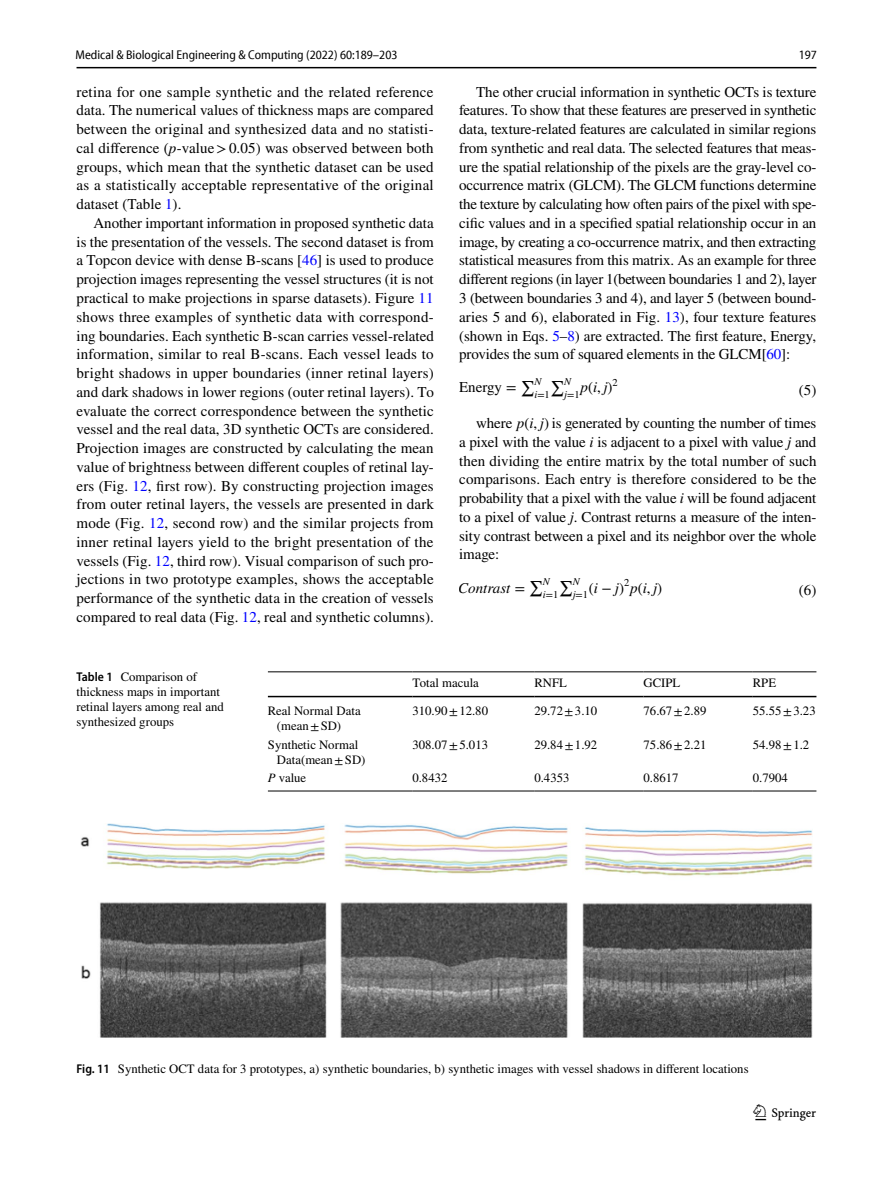
<style>
.page{position:relative;width:893px;height:1187px;background:#fff}
.page>*{position:absolute;margin:0;border:0;box-sizing:border-box;transform-origin:0 0}
.t1{font:22.5px "Springnew Regular 3";color:#000}
.t2{font:15px/18.8px "STIX";letter-spacing:-.005em;color:#000;text-align:justify}
.t3{font:15px "STIX Math Regular 11";color:#000}
.t4{font:15px "STIX General Italic 17";color:#000}
.t5{font:15px "STIX General Italic 15";color:#000}
.t6{font:15px "STIX General Regular 19";color:#000}
.t7{font:15px "STIX Math Extensions Regular 6";color:#000}
.t8{font:15px "STIX Math Extensions Regular 5";color:#000}
.t9{font:12.75px/15px "STIX";color:#000}
.t10{font:semi-condensed 12.75px "Myriad Pro Unic";color:#000}
.t11{font:10.5px "STIX General Italic 17";color:#000}
.t12{font:10.5px "STIX General Italic 15";color:#000}
.s1{font-style:italic}
.s2{color:#00f}
.s3{font-family:"STIX Math Regular 13"}
.s4{font-family:"STIX General Regular 19"}
.s5{font-family:"STIX General Italic 16"}
.s6{font-family:"STIX Math Regular 12"}
.s7{font-family:"STIX General Regular 18"}
.s8{font-family:"STIX General Italic 15"}
.s9{font-family:"STIX General Regular 17"}
.s10{font-family:"STIX Math Regular 11"}
.s11{font-family:"Myriad Pro";font-weight:600;font-stretch:semi-condensed}
</style>
<div class="page">
<hr style="left:77px;top:67px;width:739px;height:1px;background:#000">
<hr style="left:268px;top:671px;width:144px;height:1px;background:#000">
<hr style="left:268px;top:695px;width:144px;height:2px;background:#000">
<hr style="left:412px;top:671px;width:122px;height:1px;background:#000">
<hr style="left:412px;top:695px;width:122px;height:2px;background:#000">
<hr style="left:534px;top:671px;width:110px;height:1px;background:#000">
<hr style="left:534px;top:695px;width:110px;height:2px;background:#000">
<hr style="left:644px;top:671px;width:109px;height:1px;background:#000">
<hr style="left:644px;top:695px;width:109px;height:2px;background:#000">
<hr style="left:753px;top:671px;width:63px;height:1px;background:#000">
<hr style="left:753px;top:695px;width:63px;height:2px;background:#000">
<hr style="left:268px;top:790px;width:144px;height:1px;background:#000">
<hr style="left:412px;top:790px;width:122px;height:1px;background:#000">
<hr style="left:534px;top:790px;width:110px;height:1px;background:#000">
<hr style="left:644px;top:790px;width:109px;height:1px;background:#000">
<hr style="left:753px;top:790px;width:63px;height:1px;background:#000">
<img style="left:81px;top:823px;width:731px;height:214px">
<p class="t10" style="left:76px;top:50px;width:323px">Medical &amp; Biological Engineering &amp; Computing (2022) 60:189–203</p>
<p class="t10" style="left:799px;top:50px;width:20px">197</p>
<p class="t2" style="left:77px;top:83px;width:359px">retina for one sample synthetic and the related reference data. The numerical values of thickness maps are compared between the original and synthesized data and no statisti&shy;cal difference (<span class="s1">p</span>-value&gt;0.05) was observed between both groups, which mean that the synthetic dataset can be used as a statistically acceptable representative of the original dataset (Table <span class="s2">1</span>).</p>
<p class="t2" style="left:77px;top:214px;width:359px;text-indent:17px">Another important information in proposed synthetic data is the presentation of the vessels. The second dataset is from a Topcon device with dense B-scans [<span class="s2">46</span>] is used to produce projection images representing the vessel structures (it is not practical to make projections in sparse datasets). Figure <span class="s2">11 </span>shows three examples of synthetic data with correspond&shy;ing boundaries. Each synthetic B-scan carries vessel-related information, similar to real B-scans. Each vessel leads to bright shadows in upper boundaries (inner retinal layers) and dark shadows in lower regions (outer retinal layers). To evaluate the correct correspondence between the synthetic vessel and the real data, 3D synthetic OCTs are considered.<br>Projection images are constructed by calculating the mean value of brightness between different couples of retinal lay&shy;ers (Fig. <span class="s2">12</span>, first row). By constructing projection images from outer retinal layers, the vessels are presented in dark mode (Fig. <span class="s2">12</span>, second row) and the similar projects from inner retinal layers yield to the bright presentation of the vessels (Fig. <span class="s2">12</span>, third row). Visual comparison of such pro&shy;jections in two prototype examples, shows the acceptable performance of the synthetic data in the creation of vessels compared to real data (Fig. <span class="s2">12</span>, real and synthetic columns).</p>
<p class="t2" style="left:459px;top:83px;width:359px;text-indent:17px">The other crucial information in synthetic OCTs is texture features. To show that these features are preserved in synthetic data, texture-related features are calculated in similar regions from synthetic and real data. The selected features that meas&shy;ure the spatial relationship of the pixels are the gray-level co&shy;occurrence matrix (GLCM). The GLCM functions determine the texture by calculating how often pairs of the pixel with spe&shy;cific values and in a specified spatial relationship occur in an image, by creating a co-occurrence matrix, and then extracting statistical measures from this matrix. As an example for three different regions (in layer 1(between boundaries 1 and 2), layer 3 (between boundaries 3 and 4), and layer 5 (between bound&shy;aries 5 and 6), elaborated in Fig. <span class="s2">13</span>), four texture features (shown in Eqs. <span class="s2">5</span>–<span class="s2">8</span>) are extracted. The first feature, Energy, provides the sum of squared elements in the GLCM[<span class="s2">60</span>]:</p>
<p class="t7" style="left:521px;top:368px;width:22px">∑<sub>N</sub></p>
<p class="t7" style="left:551px;top:368px;width:22px">∑<sub>N</sub></p>
<p class="t4" style="left:564px;top:382px;width:55px"><sub>j</sub><sub>=</sub><sub>1</sub>p<span class="s3">(</span>i<span class="s4">,</span> j<span class="s3">)</span><sup>2</sup></p>
<p class="t6" style="left:459px;top:382px;width:59px">Energy <span class="s3">=</span></p>
<p class="t2" style="left:799px;top:381px;width:19px">(5)</p>
<p class="t11" style="left:534px;top:390px;width:17px">i<span class="s3">=</span><span class="s4">1</span></p>
<p class="t2" style="left:459px;top:414px;width:359px;text-indent:17px">where <span class="s5">p</span><span class="s6">(</span><span class="s5">i</span><span class="s7">,</span> <span class="s5">j</span><span class="s6">)</span> is generated by counting the number of times a pixel with the value <span class="s1">i</span> is adjacent to a pixel with value <span class="s1">j</span> and then dividing the entire matrix by the total number of such comparisons. Each entry is therefore considered to be the probability that a pixel with the value <span class="s1">i</span> will be found adjacent to a pixel of value <span class="s1">j</span>. Contrast returns a measure of the inten&shy;sity contrast between a pixel and its neighbor over the whole image:</p>
<p class="t8" style="left:529px;top:568px;width:22px">∑<sub>N</sub></p>
<p class="t8" style="left:559px;top:568px;width:22px">∑<sub>N</sub></p>
<p class="t3" style="left:573px;top:582px;width:91px"><sub>j</sub><sub>=</sub><sub>1</sub>(<span class="s8">i</span> − <span class="s8">j</span>)<sup>2</sup><span class="s8">p</span>(<span class="s8">i</span><span class="s9">,</span> <span class="s8">j</span>)</p>
<p class="t5" style="left:458px;top:582px;width:68px">Contrast <span class="s10">=</span></p>
<p class="t2" style="left:799px;top:581px;width:19px">(6)</p>
<p class="t12" style="left:543px;top:590px;width:17px">i<span class="s10">=</span><span class="s9">1</span></p>
<p class="t9" style="left:77px;top:670px;width:149px"><span class="s11">Table 1</span> Comparison of thickness maps in important retinal layers among real and synthesized groups</p>
<p class="t9" style="left:412px;top:675px;width:68px">Total macula</p>
<p class="t9" style="left:534px;top:675px;width:34px">RNFL</p>
<p class="t9" style="left:644px;top:675px;width:38px">GCIPL</p>
<p class="t9" style="left:753px;top:675px;width:25px">RPE</p>
<p class="t9" style="left:277px;top:704px;width:85px;text-indent:-9px">Real Normal Data (mean±SD)</p>
<p class="t9" style="left:412px;top:704px;width:77px">310.90±12.80</p>
<p class="t9" style="left:534px;top:704px;width:64px">29.72±3.10</p>
<p class="t9" style="left:644px;top:704px;width:64px">76.67±2.89</p>
<p class="t9" style="left:753px;top:704px;width:64px">55.55±3.23</p>
<p class="t9" style="left:277px;top:737px;width:90px;text-indent:-9px">Synthetic Normal<br>Data(mean±SD)</p>
<p class="t9" style="left:412px;top:737px;width:77px">308.07±5.013</p>
<p class="t9" style="left:534px;top:737px;width:64px">29.84±1.92</p>
<p class="t9" style="left:644px;top:737px;width:64px">75.86±2.21</p>
<p class="t9" style="left:753px;top:737px;width:58px">54.98±1.2</p>
<p class="t9" style="left:268px;top:771px;width:40px"><span class="s1">P</span> value</p>
<p class="t9" style="left:412px;top:771px;width:37px">0.8432</p>
<p class="t9" style="left:534px;top:771px;width:37px">0.4353</p>
<p class="t9" style="left:644px;top:771px;width:37px">0.8617</p>
<p class="t9" style="left:753px;top:771px;width:37px">0.7904</p>
<p class="t9" style="left:77px;top:1061px;width:674px"><span class="s11">Fig. 11</span> Synthetic OCT data for 3 prototypes, a) synthetic boundaries, b) synthetic images with vessel shadows in different locations</p>
<h1 class="t1" style="left:755px;top:1104px;width:62px">1 3</h1>
</div>
